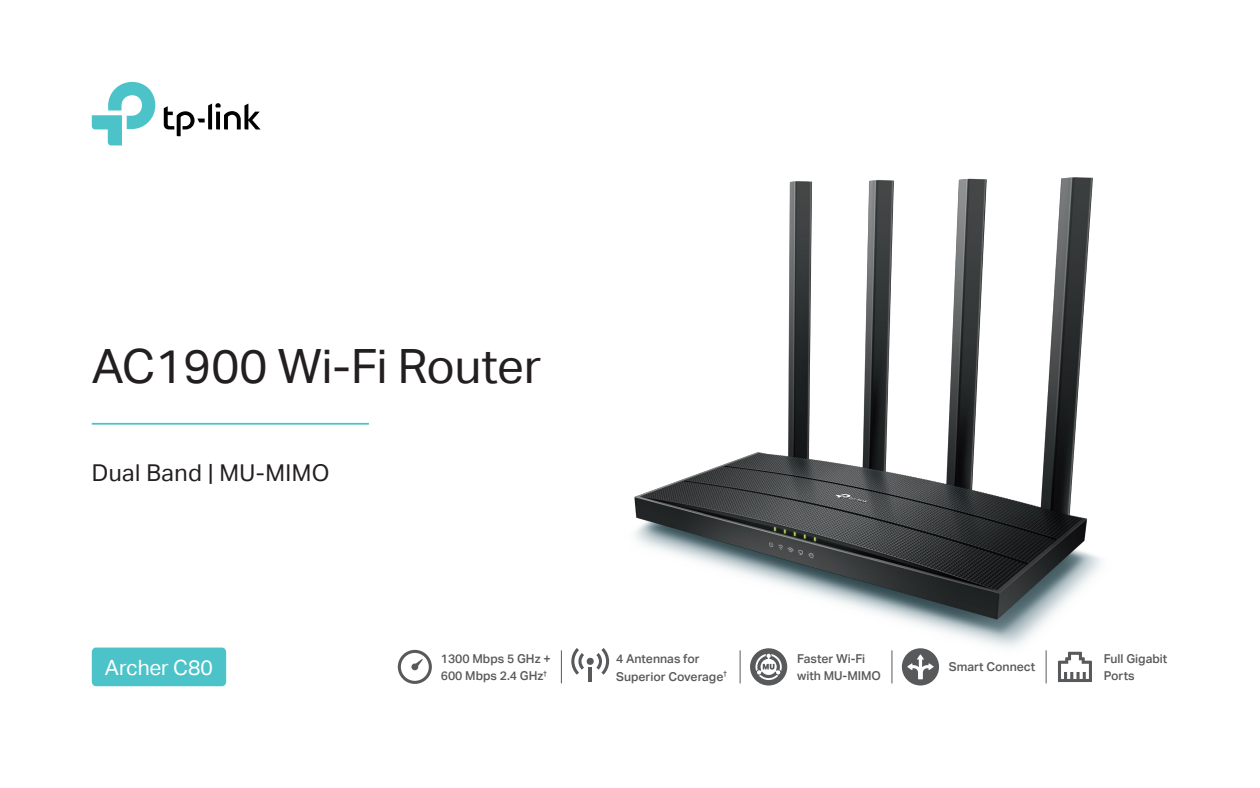
<style>
.page{position:relative;width:1260px;height:788px;background:#fff}
.page>*{position:absolute;margin:0;border:0;box-sizing:border-box;transform-origin:0 0}
.t1{font:47.25px "TP Link Aktiv Regular";color:#231f20}
.t2{font:23.19px "TP Link Aktiv Regular";letter-spacing:.02em;color:#231f20}
.t3{font:21px "TP Link Aktiv Regular";letter-spacing:-.01em;color:#fff}
.t4{font:12.25px/17.2px "TP Link Aktiv Medium";color:#58595b}
</style>
<div class="page">
<svg style="left:92px;top:82px;width:63px;height:63px"></svg>
<svg style="left:164px;top:103px;width:97px;height:33px"></svg>
<hr style="left:92px;top:423px;width:277px;height:1px;background:#4bc3c9">
<div style="left:92px;top:647px;width:134px;height:39px;background:#4bc3c9"></div>
<img style="left:609px;top:177px;width:493px;height:490px">
<svg style="left:398px;top:649px;width:34px;height:34px"></svg>
<hr style="left:740px;top:650px;width:1px;height:33px;background:#5a5a5c">
<hr style="left:561px;top:650px;width:1px;height:33px;background:#5a5a5c">
<hr style="left:892px;top:650px;width:1px;height:33px;background:#5a5a5c">
<svg style="left:1056px;top:648px;width:38px;height:34px"></svg>
<hr style="left:1046px;top:650px;width:1px;height:33px;background:#5a5a5c">
<svg style="left:571px;top:648px;width:38px;height:34px"></svg>
<svg style="left:750px;top:648px;width:37px;height:37px"></svg>
<svg style="left:902px;top:648px;width:37px;height:37px"></svg>
<h1 class="t1" style="left:92px;top:338px;width:451px">AC1900 Wi-Fi Router</h1>
<h2 class="t2" style="left:92px;top:459px;width:239px">Dual Band | MU-MIMO</h2>
<h3 class="t3" style="left:105px;top:655px;width:109px">Archer C80</h3>
<p class="t4" style="left:441px;top:650px;width:111px">1300 Mbps 5 GHz +<br>600 Mbps 2.4 GHz<sup>†</sup></p>
<p class="t4" style="left:1104px;top:650px;width:65px">Full Gigabit<br>Ports</p>
<p class="t4" style="left:797px;top:650px;width:85px">Faster Wi-Fi with MU-MIMO</p>
<p class="t4" style="left:616px;top:650px;width:112px">4 Antennas for<br>Superior Coverage<sup>†</sup></p>
<p class="t4" style="left:949px;top:658px;width:88px">Smart Connect</p>
</div>
